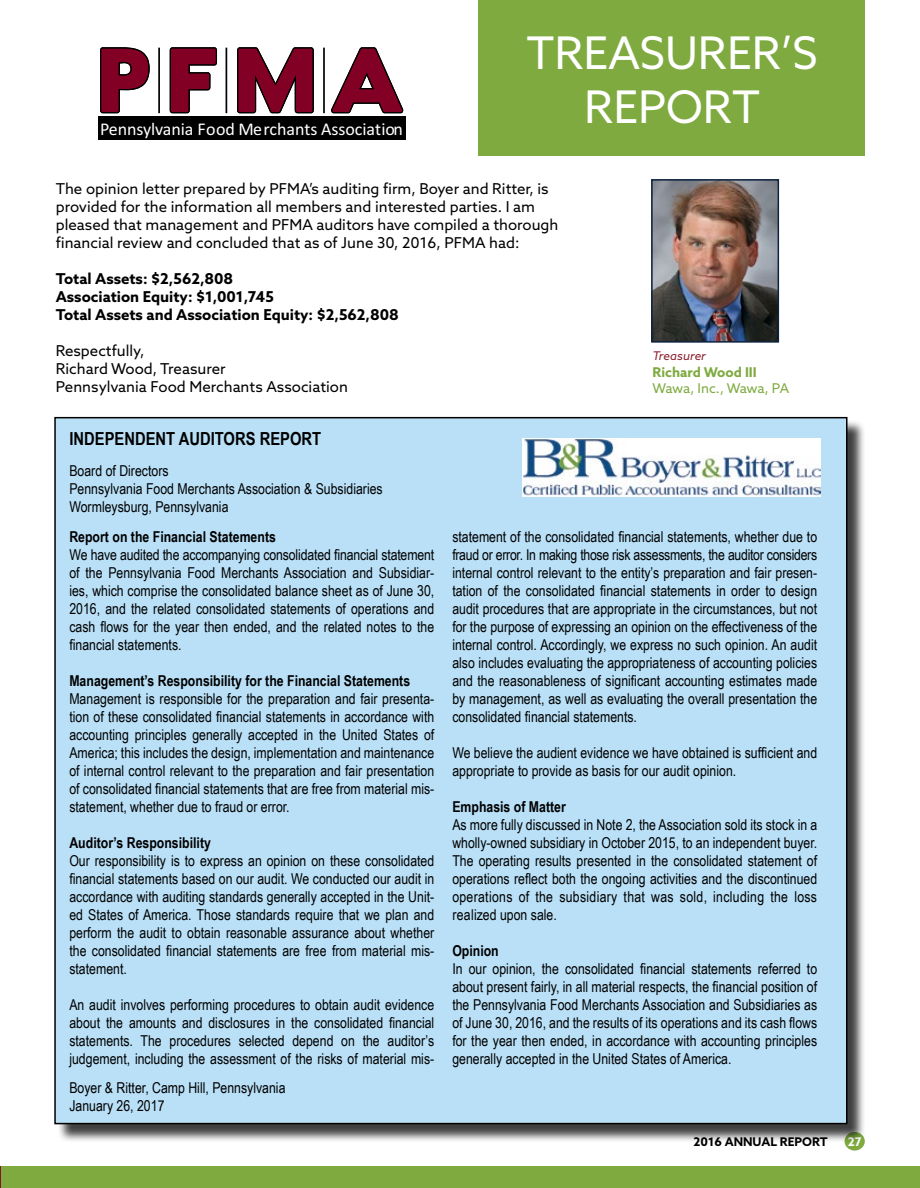
<style>
.page{position:relative;width:920px;height:1188px;background:#fff}
.page>*{position:absolute;margin:0;border:0;box-sizing:border-box;transform-origin:0 0}
.t1{font:45px/54px "Azo Sans";color:#fff;text-align:center}
.t2{font:18px "Calibri";letter-spacing:-.005em;color:#fff}
.t3{font:700 18px "Arial Narrow";color:#000}
.t4{font:15px/18px "Arial Narrow";color:#000;text-align:justify}
.t5{font:15px/18px "Azo Sans";color:#000}
.t6{font:700 15px "Arial Narrow";color:#000}
.t7{font:700 15px/18px "Azo Sans";color:#000}
.t8{font:13.5px "Azo Sans";letter-spacing:-.03em;color:#7eaa40}
.t9{font:700 13.5px "Azo Sans";color:#7eaa40}
.t10{font:700 12px "Azo Sans";color:#000}
.t11{font:italic 12px "Azo Sans";color:#8c2232}
.t12{font:700 12px "Azo Sans";color:#fff}
</style>
<div class="page">
<div style="left:844px;top:1132px;width:20px;height:19px;background:#7eaa40;border-radius:50%"></div>
<div style="left:57px;top:419px;width:808px;height:724px;background:#000;opacity:.75"></div>
<div style="left:55px;top:418px;width:791px;height:706px;background:#b9e0f7"></div>
<div style="left:478px;top:0;width:386px;height:156px;background:#7eaa40"></div>
<img style="left:654px;top:182px;width:122px;height:158px">
<div style="left:651px;top:179px;width:128px;height:164px;border:2px solid #0c223f"></div>
<div style="left:98px;top:117px;width:307px;height:23px;background:#000"></div>
<svg style="left:100px;top:47px;width:303px;height:67px"></svg>
<hr style="left:323px;top:48px;width:2px;height:65px;background:#000">
<hr style="left:225px;top:48px;width:2px;height:65px;background:#000">
<hr style="left:158px;top:48px;width:2px;height:65px;background:#000">
<img style="left:522px;top:439px;width:298px;height:58px">
<div style="left:1px;top:1167px;width:918px;height:21px;background:#7eaa40"></div>
<svg style="left:0;top:1167px;width:1px;height:21px"></svg>
<p class="t2" style="left:100px;top:118px;width:304px">Pennsylvania Food Merchants Association</p>
<h1 class="t1" style="left:526px;top:26px;width:293px">TREASURER’S<br>REPORT</h1>
<p class="t5" style="left:56px;top:179px;width:504px">The opinion letter prepared by PFMA’s auditing firm, Boyer and Ritter, is provided for the information all members and interested parties. I am pleased that management and PFMA auditors have compiled a thorough financial review and concluded that as of June 30, 2016, PFMA had:</p>
<p class="t7" style="left:56px;top:269px;width:344px">Total Assets: $2,562,808<br>Association Equity: $1,001,745<br>Total Assets and Association Equity: $2,562,808</p>
<p class="t5" style="left:56px;top:341px;width:294px">Respectfully,<br>Richard Wood, Treasurer<br>Pennsylvania Food Merchants Association</p>
<p class="t11" style="left:652px;top:348px;width:55px">Treasurer</p>
<p class="t9" style="left:652px;top:363px;width:106px">Richard Wood III</p>
<p class="t8" style="left:652px;top:379px;width:138px">Wawa, Inc., Wawa, PA</p>
<p class="t3" style="left:69px;top:425px;width:253px">INDEPENDENT AUDITORS REPORT</p>
<p class="t4" style="left:69px;top:461px;width:315px;text-align:left">Board of Directors<br>Pennsylvania Food Merchants Association &amp; Subsidiaries<br>Wormleysburg, Pennsylvania</p>
<p class="t6" style="left:69px;top:526px;width:208px">Report on the Financial Statements</p>
<p class="t4" style="left:69px;top:545px;width:366px">We have audited the accompanying consolidated financial statement of the Pennsylvania Food Merchants Association and Subsidiar&shy;ies, which comprise the consolidated balance sheet as of June 30, 2016, and the related consolidated statements of operations and cash flows for the year then ended, and the related notes to the financial statements.</p>
<p class="t6" style="left:69px;top:670px;width:342px">Management’s Responsibility for the Financial Statements</p>
<p class="t4" style="left:69px;top:689px;width:366px">Management is responsible for the preparation and fair presenta&shy;tion of these consolidated financial statements in accordance with accounting principles generally accepted in the United States of America; this includes the design, implementation and maintenance of internal control relevant to the preparation and fair presentation of consolidated financial statements that are free from material mis&shy;statement, whether due to fraud or error.</p>
<p class="t6" style="left:69px;top:832px;width:143px">Auditor’s Responsibility</p>
<p class="t4" style="left:69px;top:851px;width:366px">Our responsibility is to express an opinion on these consolidated financial statements based on our audit. We conducted our audit in accordance with auditing standards generally accepted in the Unit&shy;ed States of America. Those standards require that we plan and perform the audit to obtain reasonable assurance about whether the consolidated financial statements are free from material mis&shy;statement.</p>
<p class="t4" style="left:69px;top:995px;width:366px">An audit involves performing procedures to obtain audit evidence about the amounts and disclosures in the consolidated financial statements. The procedures selected depend on the auditor’s judgement, including the assessment of the risks of material mis-</p>
<p class="t4" style="left:69px;top:1078px;width:218px">Boyer &amp; Ritter, Camp Hill, Pennsylvania<br>January 26, 2017</p>
<p class="t4" style="left:452px;top:527px;width:366px">statement of the consolidated financial statements, whether due to fraud or error. In making those risk assessments, the auditor considers internal control relevant to the entity’s preparation and fair presen&shy;tation of the consolidated financial statements in order to design audit procedures that are appropriate in the circumstances, but not for the purpose of expressing an opinion on the effectiveness of the internal control. Accordingly, we express no such opinion. An audit also includes evaluating the appropriateness of accounting policies and the reasonableness of significant accounting estimates made by management, as well as evaluating the overall presentation the consolidated financial statements.</p>
<p class="t4" style="left:452px;top:743px;width:366px">We believe the audient evidence we have obtained is sufficient and appropriate to provide as basis for our audit opinion.</p>
<p class="t6" style="left:452px;top:796px;width:115px">Emphasis of Matter</p>
<p class="t4" style="left:452px;top:815px;width:366px">As more fully discussed in Note 2, the Association sold its stock in a wholly-owned subsidiary in October 2015, to an independent buyer.<br>The operating results presented in the consolidated statement of operations reflect both the ongoing activities and the discontinued operations of the subsidiary that was sold, including the loss realized upon sale.</p>
<p class="t6" style="left:452px;top:940px;width:48px">Opinion</p>
<p class="t4" style="left:452px;top:959px;width:366px">In our opinion, the consolidated financial statements referred to about present fairly, in all material respects, the financial position of the Pennsylvania Food Merchants Association and Subsidiaries as of June 30, 2016, and the results of its operations and its cash flows for the year then ended, in accordance with accounting principles generally accepted in the United States of America.</p>
<p class="t10" style="left:693px;top:1134px;width:136px">2016 ANNUAL REPORT</p>
<p class="t12" style="left:847px;top:1134px;width:15px">27</p>
</div>
